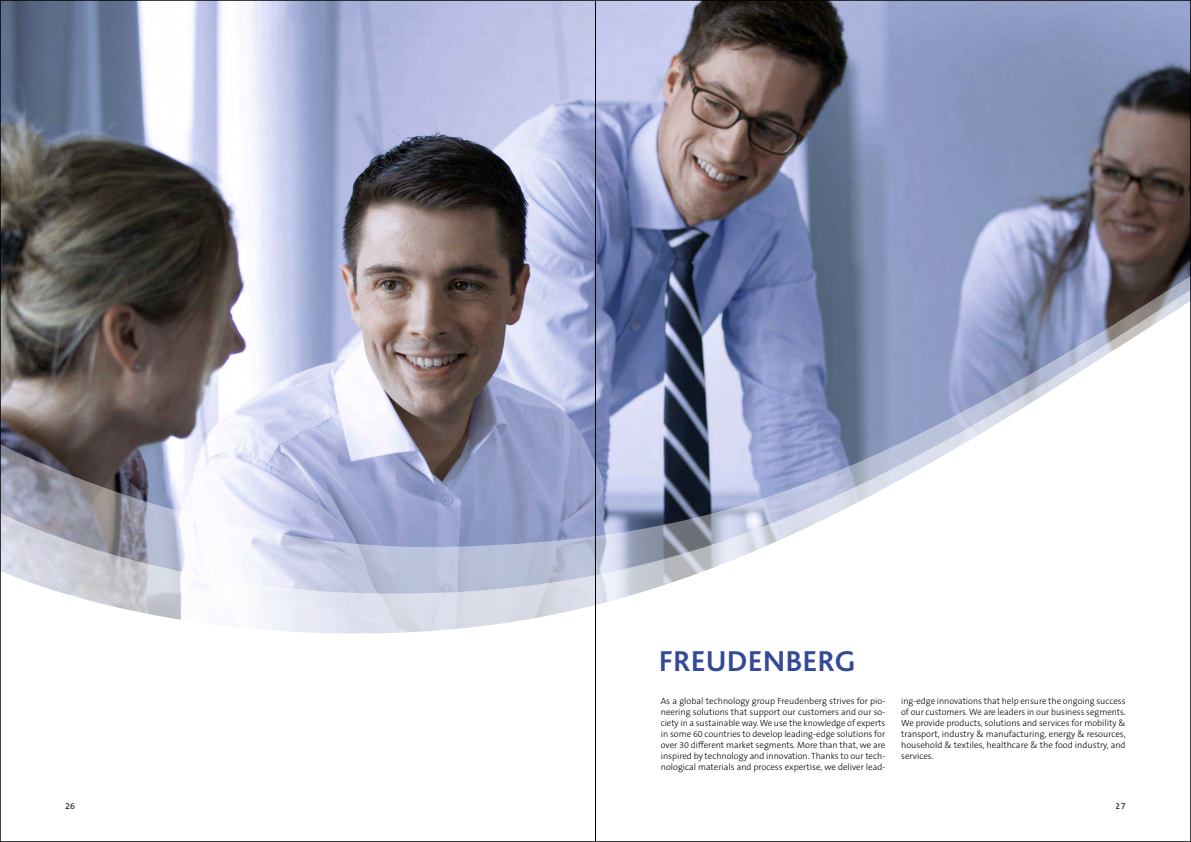
<style>
.page{position:relative;width:1191px;height:842px;background:#fff}
.page>*{position:absolute;margin:0;border:0;box-sizing:border-box;transform-origin:0 0}
.t1{font:700 30px "Bliss 2";color:#344998}
.t2{font:300 9px/11px "The Sans B W3";color:#000;text-align:justify}
.t3{font:600 9px "The Sans B W6";color:#000}
</style>
<div class="page">
<svg style="left:2px;top:2px;width:1187px;height:269px;background:#888da4"></svg>
<img style="left:2px;top:271px;width:1187px;height:14px">
<img style="left:2px;top:285px;width:1187px;height:11px">
<img style="left:2px;top:296px;width:1187px;height:338px">
<hr style="left:595px;top:0;width:1px;height:842px;background:#000">
<h1 class="t1" style="left:659px;top:642px;width:199px">FREUDENBERG</h1>
<p class="t2" style="left:661px;top:695px;width:226px">As a global technology group Freudenberg strives for pio&shy;neering solutions that support our customers and our so&shy;ciety in a sustainable way. We use the knowledge of experts in some 60 countries to develop leading-edge solutions for over 30 different market segments. More than that, we are inspired by technology and innovation. Thanks to our tech&shy;nological materials and process expertise, we deliver lead-</p>
<p class="t2" style="left:901px;top:695px;width:226px">ing-edge innovations that help ensure the ongoing success of our customers. We are leaders in our business segments.<br>We provide products, solutions and services for mobility &amp; transport, industry &amp; manufacturing, energy &amp; resources, household &amp; textiles, healthcare &amp; the food industry, and services.</p>
<p class="t3" style="left:65px;top:800px;width:11px">26</p>
<p class="t3" style="left:1115px;top:800px;width:11px">27</p>
</div>
